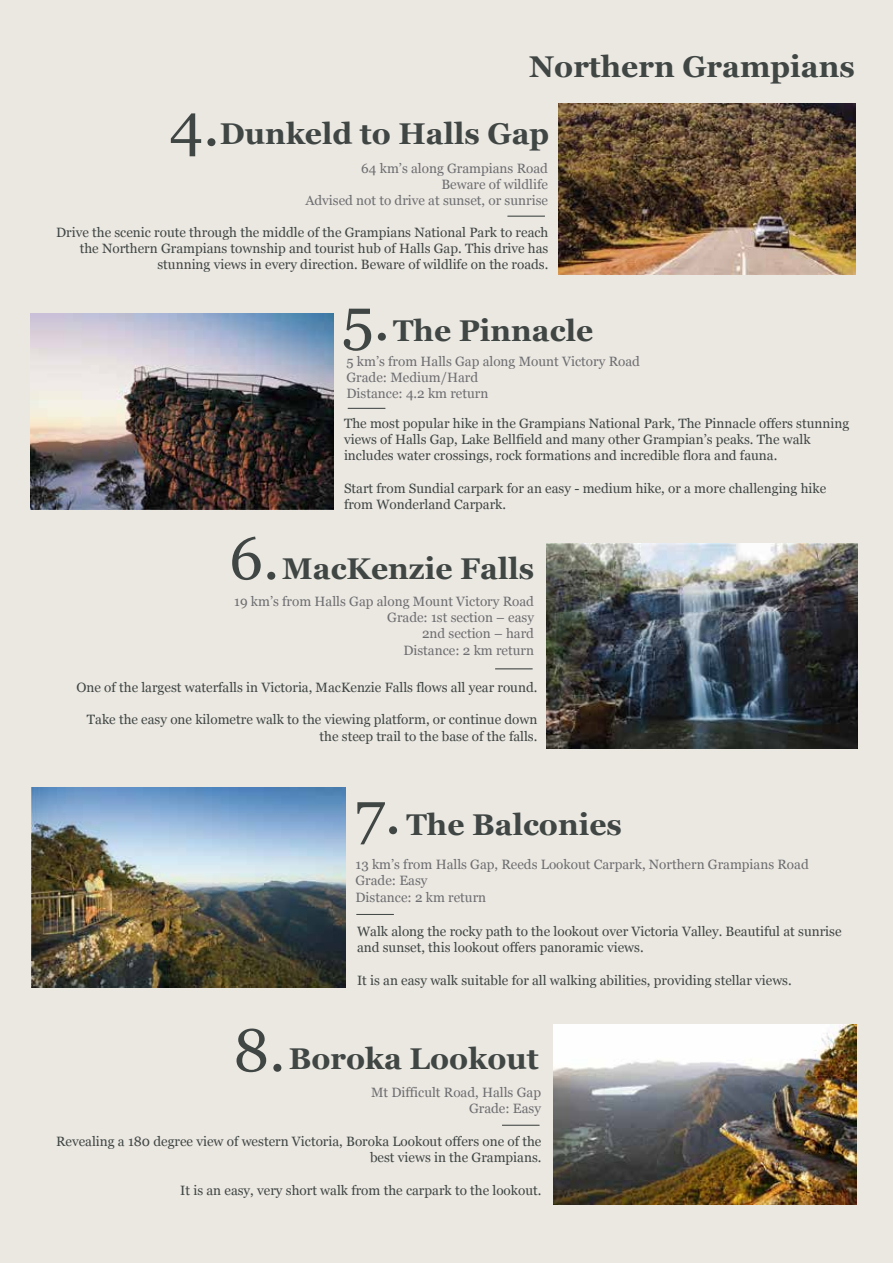
<style>
.page{position:relative;width:893px;height:1263px;background:#ebe7e1}
.page>*{position:absolute;margin:0;border:0;box-sizing:border-box;transform-origin:0 0}
.t1{font:700 30px "Georgia";color:#3f4644}
.t2{font:13.5px/16.2px "Georgia";color:#3f4644;text-align:right}
.t3{font:13.5px/16.2px "Georgia";color:#6d6e71;text-align:right}
.s1{font-weight:400;font-size:60px}
</style>
<div class="page">
<hr style="left:495px;top:669px;width:38px;height:1px;background:#3f4644">
<hr style="left:348px;top:408px;width:37px;height:1px;background:#3f4644">
<hr style="left:356px;top:914px;width:38px;height:1px;background:#3f4644">
<hr style="left:507px;top:216px;width:38px;height:1px;background:#3f4644">
<img style="left:559px;top:104px;width:296px;height:171px">
<img style="left:30px;top:314px;width:303px;height:196px">
<img style="left:546px;top:543px;width:312px;height:206px">
<img style="left:31px;top:787px;width:315px;height:201px">
<hr style="left:502px;top:1125px;width:37px;height:1px;background:#3f4644">
<img style="left:554px;top:1024px;width:302px;height:180px">
<h1 class="t1" style="left:529px;top:44px;width:327px">Northern Grampians</h1>
<h1 class="t1" style="left:169px;top:111px;width:381px"><span class="s1">4.</span>Dunkeld to Halls Gap</h1>
<p class="t3" style="left:305px;top:159px;width:244px">64 km’s along Grampians Road<br>Beware of wildlife<br>Advised not to drive at sunset, or sunrise</p>
<p class="t2" style="left:56px;top:224px;width:494px">Drive the scenic route through the middle of the Grampians National Park to reach the Northern Grampians township and tourist hub of Halls Gap. This drive has stunning views in every direction. Beware of wildlife on the roads.</p>
<h1 class="t1" style="left:342px;top:308px;width:253px"><span class="s1">5.</span>The Pinnacle</h1>
<p class="t3" style="left:346px;top:353px;width:295px;text-align:left">5 km’s from Halls Gap along Mount Victory Road<br>Grade: Medium/Hard<br>Distance: 4.2 km return</p>
<p class="t2" style="left:344px;top:415px;width:507px;text-align:left">The most popular hike in the Grampians National Park, The Pinnacle offers stunning views of Halls Gap, Lake Bellfield and many other Grampian’s peaks. The walk includes water crossings, rock formations and incredible flora and fauna.</p>
<p class="t2" style="left:344px;top:479px;width:484px;text-align:left">Start from Sundial carpark for an easy - medium hike, or a more challenging hike from Wonderland Carpark.</p>
<h1 class="t1" style="left:229px;top:546px;width:306px"><span class="s1">6.</span>MacKenzie Falls</h1>
<p class="t3" style="left:234px;top:593px;width:301px">19 km’s from Halls Gap along Mount Victory Road<br>Grade: 1st section – easy<br>2nd section – hard<br>Distance: 2 km return</p>
<p class="t2" style="left:76px;top:679px;width:462px">One of the largest waterfalls in Victoria, MacKenzie Falls flows all year round.</p>
<p class="t2" style="left:87px;top:711px;width:452px">Take the easy one kilometre walk to the viewing platform, or continue down the steep trail to the base of the falls.</p>
<h1 class="t1" style="left:355px;top:802px;width:269px"><span class="s1">7.</span> The Balconies</h1>
<p class="t3" style="left:355px;top:856px;width:455px;text-align:left">13 km’s from Halls Gap, Reeds Lookout Carpark, Northern Grampians Road<br>Grade: Easy<br>Distance: 2 km return</p>
<p class="t2" style="left:357px;top:923px;width:486px;text-align:left">Walk along the rocky path to the lookout over Victoria Valley. Beautiful at sunrise and sunset, this lookout offers panoramic views.</p>
<p class="t2" style="left:357px;top:971px;width:436px">It is an easy walk suitable for all walking abilities, providing stellar views.</p>
<h1 class="t1" style="left:233px;top:1036px;width:307px"><span class="s1">8.</span>Boroka Lookout</h1>
<p class="t3" style="left:371px;top:1083px;width:172px">Mt Difficult Road, Halls Gap<br>Grade: Easy</p>
<p class="t2" style="left:56px;top:1133px;width:487px">Revealing a 180 degree view of western Victoria, Boroka Lookout offers one of the best views in the Grampians.</p>
<p class="t2" style="left:180px;top:1181px;width:363px">It is an easy, very short walk from the carpark to the lookout.</p>
</div>
